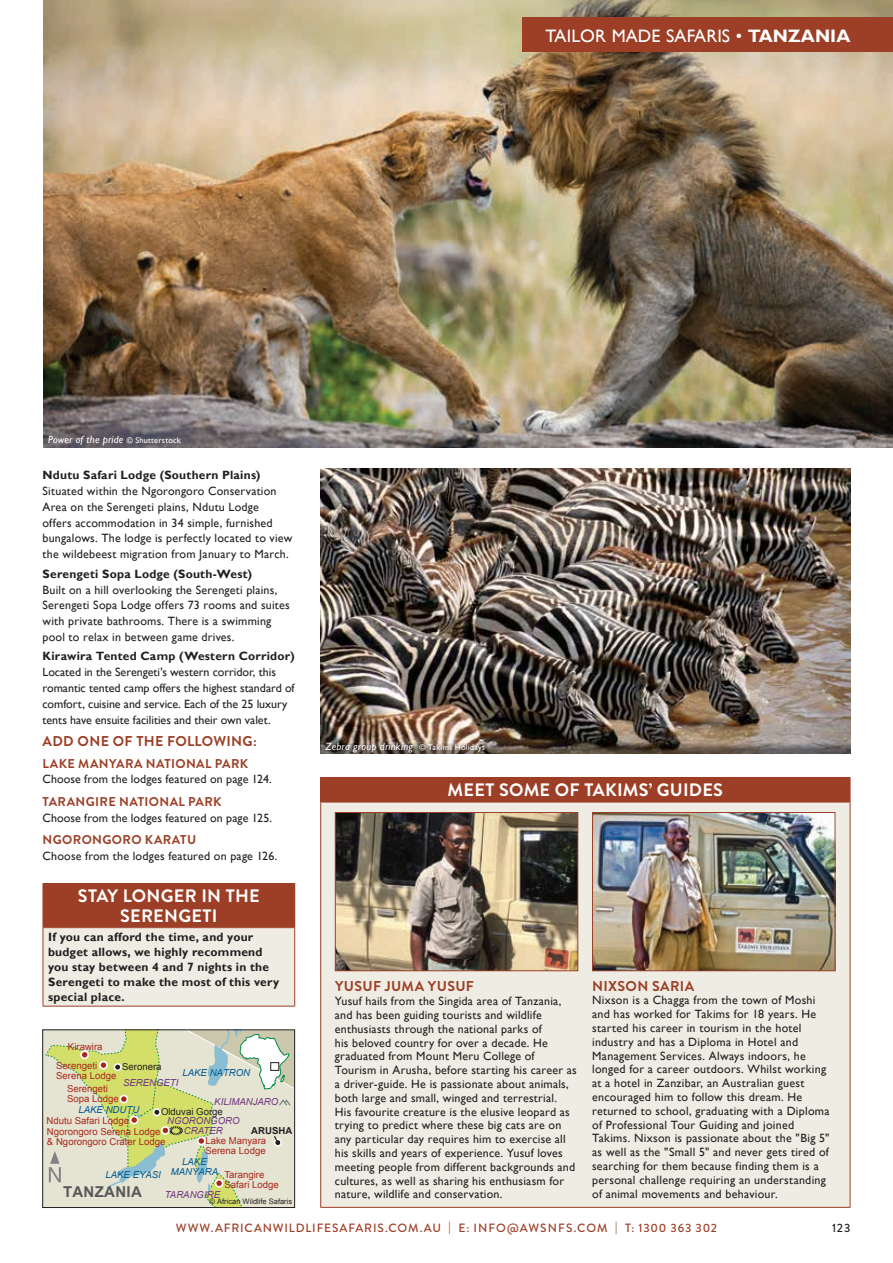
<style>
.page{position:relative;width:893px;height:1263px;background:#fff}
.page>*{position:absolute;margin:0;border:0;box-sizing:border-box;transform-origin:0 0}
.Box_Heading_2017{font:700 18px/19.5px "Brandon Grotesque";letter-spacing:.015em;color:#fff;text-align:center}
.Banner_Heading{font:18px "Gill Sans";letter-spacing:.005em;color:#fff}
.t1{font:700 15px "Arial";letter-spacing:.02em;color:#57585a}
.Section_Heading{font:700 14.25px "Brandon Grotesque";letter-spacing:.025em;color:#9c3f26}
.Section_Heading-2{font:700 12.75px "Brandon Grotesque";letter-spacing:.03em;color:#9c3f26}
.Main{font:12px/13.8px "Gill Sans";letter-spacing:.02em;color:#231f20}
.Main-2{font:12px/15.8px "Gill Sans";color:#231f20}
.Box_Text_bold{font:700 12px/15px "Gill Sans";letter-spacing:.02em;color:#231f20}
.Days_Heading{font:700 12px "Gill Sans";letter-spacing:.02em;color:#231f20}
.t2{font:500 12px "Brandon Grotesque";letter-spacing:.07em;color:#9c3f26}
.t3{font:500 12px "Brandon Grotesque";color:#231f20}
.Photo_Caption{font:italic 10.5px "Gill Sans";letter-spacing:.02em;color:#fff}
.t4{font:9.6px/9.9px "Arial";color:#a9271c}
.t5{font:italic 9.6px "Arial";color:#703781}
.t6{font:italic 9.6px/9.6px "Arial";color:#005b94;text-align:center}
.t7{font:9.6px "Arial";color:#231f20}
.t8{font:700 9.6px "Arial";color:#231f20}
.t9{font:7.5px "Arial";color:#231f20}
.s1{font-weight:700}
.s2{font-style:normal;font-size:8.25px}
</style>
<div class="page">
<img style="left:320px;top:469px;width:531px;height:272px">
<img style="left:320px;top:741px;width:531px;height:13px">
<img style="left:43px;top:0;width:850px;height:447px">
<div style="left:43px;top:883px;width:252px;height:45px;background:#9c3f26"></div>
<div style="left:43px;top:928px;width:252px;height:78px;background:#efece4"></div>
<hr style="left:43px;top:928px;width:1px;height:78px;background:#9c3f26">
<hr style="left:294px;top:928px;width:1px;height:78px;background:#9c3f26">
<hr style="left:43px;top:1006px;width:252px;height:1px;background:#9c3f26">
<svg style="left:45px;top:1032px;width:248px;height:174px;background:#dadeb6"></svg>
<div style="left:43px;top:1030px;width:252px;height:178px;border:1px solid #231f20"></div>
<div style="left:321px;top:777px;width:529px;height:25px;background:#9c3f26"></div>
<div style="left:321px;top:802px;width:529px;height:405px;background:#efece4"></div>
<svg style="left:320px;top:778px;width:1px;height:24px"></svg>
<hr style="left:320px;top:777px;width:530px;height:1px;background:#9c3f26">
<svg style="left:850px;top:778px;width:1px;height:24px"></svg>
<hr style="left:320px;top:802px;width:1px;height:405px;background:#9c3f26">
<hr style="left:320px;top:802px;width:530px;height:1px;background:#9c3f26">
<hr style="left:850px;top:802px;width:1px;height:405px;background:#9c3f26">
<hr style="left:320px;top:1207px;width:530px;height:1px;background:#9c3f26">
<img style="left:337px;top:814px;width:239px;height:155px">
<div style="left:335px;top:812px;width:243px;height:159px;border:1px solid #9c3f26"></div>
<img style="left:594px;top:814px;width:239px;height:155px">
<div style="left:592px;top:812px;width:243px;height:159px;border:1px solid #9c3f26"></div>
<div style="left:523px;top:18px;width:370px;height:34px;background:#9c3f26"></div>
<p class="Banner_Heading" style="left:545px;top:25px;width:306px">TAILOR MADE SAFARIS • <span class="s1">TANZANIA</span></p>
<p class="Photo_Caption" style="left:48px;top:434px;width:134px">Power of the pride <span class="s2">© Shutterstock</span></p>
<p class="Days_Heading" style="left:43px;top:468px;width:219px">Ndutu Safari Lodge (Southern Plains)</p>
<p class="Main" style="left:43px;top:483px;width:251px;line-height:15.8px">Situated within the Ngorongoro Conservation Area on the Serengeti plains, Ndutu Lodge<br>offers accommodation in 34 simple, furnished bungalows. The lodge is perfectly located to view the wildebeest migration from January to March.</p>
<p class="Days_Heading" style="left:43px;top:566px;width:211px">Serengeti Sopa Lodge (South-West)</p>
<p class="Main" style="left:43px;top:582px;width:249px;line-height:15.8px">Built on a hill overlooking the Serengeti plains, Serengeti Sopa Lodge offers 73 rooms and suites with private bathrooms. There is a swimming pool to relax in between game drives.</p>
<p class="Days_Heading" style="left:43px;top:649px;width:254px">Kirawira Tented Camp (Western Corridor)</p>
<p class="Main-2" style="left:43px;top:664px;width:254px">Located in the Serengeti's western corridor, this romantic tented camp offers the highest standard of comfort, cuisine and service. Each of the 25 luxury tents have ensuite facilities and their own valet.</p>
<p class="Section_Heading" style="left:43px;top:731px;width:216px">ADD ONE OF THE FOLLOWING:</p>
<p class="Section_Heading-2" style="left:43px;top:754px;width:207px">LAKE MANYARA NATIONAL PARK</p>
<p class="Main" style="left:43px;top:773px;width:231px">Choose from the lodges featured on page 124.</p>
<p class="Section_Heading-2" style="left:43px;top:792px;width:181px">TARANGIRE NATIONAL PARK</p>
<p class="Main" style="left:43px;top:811px;width:231px">Choose from the lodges featured on page 125.</p>
<p class="Section_Heading-2" style="left:43px;top:831px;width:155px">NGORONGORO KARATU</p>
<p class="Main" style="left:43px;top:849px;width:236px">Choose from the lodges featured on page 126.</p>
<p class="Box_Heading_2017" style="left:78px;top:886px;width:183px">STAY LONGER IN THE<br>SERENGETI</p>
<p class="Box_Text_bold" style="left:48px;top:930px;width:233px">If you can afford the time, and your budget allows, we highly recommend you stay between 4 and 7 nights in the<br>Serengeti to make the most of this very special place.</p>
<p class="t4" style="left:68px;top:1041px;width:36px">Kirawira</p>
<p class="t4" style="left:56px;top:1060px;width:43px">Serengeti</p>
<p class="t7" style="left:122px;top:1060px;width:41px">Seronera</p>
<p class="t4" style="left:56px;top:1069px;width:62px;line-height:12.9px;text-align:center">Serena Lodge<br>Serengeti</p>
<p class="t4" style="left:67px;top:1093px;width:53px">Sopa Lodge</p>
<p class="t4" style="left:46px;top:1115px;width:84px">Ndutu Safari Lodge</p>
<p class="t6" style="left:182px;top:1067px;width:69px">LAKE NATRON</p>
<p class="t5" style="left:214px;top:1095px;width:66px">KILIMANJARO</p>
<p class="t4" style="left:205px;top:1135px;width:62px">Lake Manyara<br>Serena Lodge</p>
<p class="t5" style="left:123px;top:1077px;width:57px">SERENGETI</p>
<p class="t6" style="left:78px;top:1105px;width:62px">LAKE NDUTU</p>
<p class="t7" style="left:161px;top:1105px;width:63px">Olduvai Gorge</p>
<p class="t5" style="left:167px;top:1114px;width:74px">NGORONGORO</p>
<p class="t5" style="left:184px;top:1124px;width:40px">CRATER</p>
<p class="t8" style="left:251px;top:1124px;width:43px">ARUSHA</p>
<p class="t4" style="left:47px;top:1127px;width:120px">Ngorongoro Serena Lodge &amp; Ngorongoro Crater Lodge</p>
<p class="t6" style="left:171px;top:1157px;width:49px">LAKE<br>MANYARA</p>
<p class="t5" style="left:165px;top:1188px;width:57px">TARANGIRE</p>
<p class="t9" style="left:210px;top:1196px;width:84px">© African Wildlife Safaris</p>
<p class="t6" style="left:105px;top:1170px;width:57px">LAKE EYASI</p>
<p class="t4" style="left:224px;top:1169px;width:56px">Tarangire<br>Safari Lodge</p>
<p class="t1" style="left:63px;top:1181px;width:80px">TANZANIA</p>
<p class="Photo_Caption" style="left:325px;top:741px;width:161px">Zebra group drinking <span class="s2">© Takims Holidays</span></p>
<p class="Box_Heading_2017" style="left:448px;top:780px;width:277px">MEET SOME OF TAKIMS’ GUIDES</p>
<p class="Section_Heading" style="left:335px;top:976px;width:140px">YUSUF JUMA YUSUF</p>
<p class="Main" style="left:335px;top:994px;width:243px">Yusuf hails from the Singida area of Tanzania, and has been guiding tourists and wildlife enthusiasts through the national parks of<br>his beloved country for over a decade. He graduated from Mount Meru College of Tourism in Arusha, before starting his career as a driver-guide. He is passionate about animals, both large and small, winged and terrestrial.<br>His favourite creature is the elusive leopard as trying to predict where these big cats are on any particular day requires him to exercise all his skills and years of experience. Yusuf loves meeting people from different backgrounds and cultures, as well as sharing his enthusiasm for nature, wildlife and conservation.</p>
<p class="Section_Heading" style="left:592px;top:976px;width:103px">NIXSON SARIA</p>
<p class="Main" style="left:592px;top:994px;width:239px">Nixson is a Chagga from the town of Moshi and has worked for Takims for 18 years. He started his career in tourism in the hotel industry and has a Diploma in Hotel and Management Services. Always indoors, he longed for a career outdoors. Whilst working at a hotel in Zanzibar, an Australian guest encouraged him to follow this dream. He returned to school, graduating with a Diploma of Professional Tour Guiding and joined Takims. Nixson is passionate about the "Big 5" as well as the "Small 5" and never gets tired of searching for them because finding them is a personal challenge requiring an understanding of animal movements and behaviour.</p>
<p class="t2" style="left:176px;top:1220px;width:543px">WWW.AFRICANWILDLIFESAFARIS.COM.AU | E: INFO@AWSNFS.COM | T: 1300 363 302</p>
<p class="t3" style="left:832px;top:1220px;width:20px">123</p>
</div>
